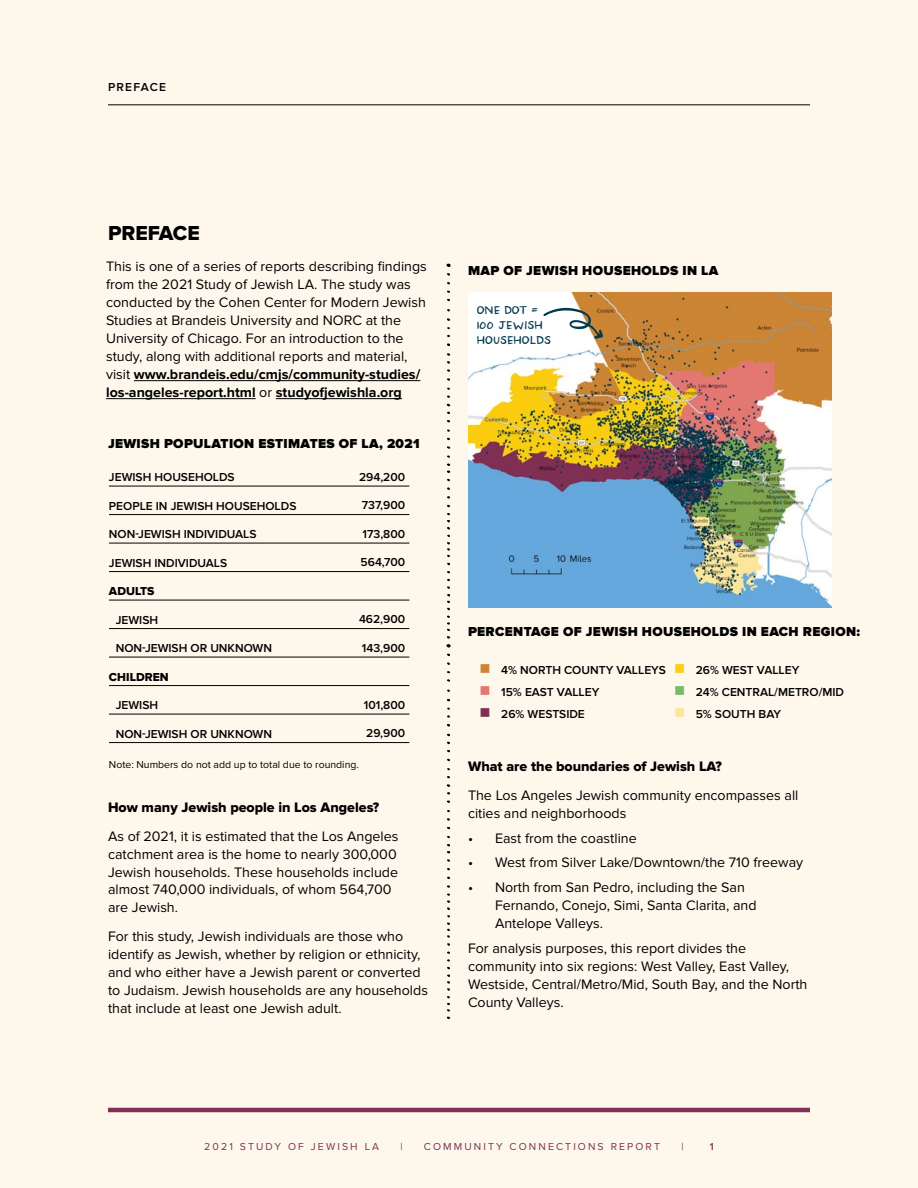
<style>
.page{position:relative;width:918px;height:1188px;background:#fef8ec}
.page>*{position:absolute;margin:0;border:0;box-sizing:border-box;transform-origin:0 0}
.t1{font:25.5px "The Perfect Match Small Sans";color:#003a50}
.t2{font:21px "Proxima Nova Extrabld";color:#000}
.t3{font:14.25px/18px "Proxima Nova";color:#000}
.t4{font:14.25px "Proxima Nova Extrabld";color:#000}
.t5{font:900 13.5px "Proxima Nova";letter-spacing:.025em;color:#000}
.t6{font:600 12px "Proxima Nova";color:#000}
.t7{font:12px "Proxima Nova Extrabld";color:#000}
.t8{font:600 12px "Proxima Nova";letter-spacing:.1em;color:#000}
.t9{font:10.5px "Proxima Nova";letter-spacing:.2em;color:#803055}
.t10{font:10.5px "Proxima Nova";color:#000}
.t11{font:600 10.5px "Proxima Nova";color:#803055}
.s1{font-weight:700}
.s2{color:#cc8530}
.s3{color:#e37871}
.s4{color:#803055}
.s5{color:#fbcd14}
.s6{color:#79b968}
.s7{color:#fce69c}
</style>
<div class="page">
<hr style="left:108px;top:1108px;width:702px;height:4px;background:#803055">
<hr style="left:108px;top:104px;width:702px;height:1px;background:#000">
<hr style="left:134px;top:380px;width:286px;height:1px;background:#000">
<hr style="left:106px;top:398px;width:150px;height:1px;background:#000">
<hr style="left:276px;top:398px;width:126px;height:1px;background:#000">
<hr style="left:109px;top:486px;width:300px;height:1px;background:#000">
<hr style="left:109px;top:514px;width:300px;height:1px;background:#000">
<hr style="left:109px;top:543px;width:300px;height:1px;background:#000">
<hr style="left:109px;top:571px;width:300px;height:1px;background:#000">
<hr style="left:109px;top:600px;width:300px;height:1px;background:#000">
<hr style="left:109px;top:628px;width:300px;height:1px;background:#000">
<hr style="left:109px;top:657px;width:300px;height:1px;background:#000">
<hr style="left:109px;top:685px;width:300px;height:1px;background:#000">
<hr style="left:109px;top:714px;width:300px;height:1px;background:#000">
<hr style="left:109px;top:742px;width:300px;height:1px;background:#000">
<svg style="left:447px;top:784px;width:4px;height:19px"></svg>
<svg style="left:447px;top:844px;width:3px;height:18px"></svg>
<svg style="left:447px;top:952px;width:3px;height:67px"></svg>
<svg style="left:447px;top:885px;width:3px;height:61px"></svg>
<svg style="left:447px;top:708px;width:3px;height:10px"></svg>
<svg style="left:446px;top:263px;width:5px;height:4px"></svg>
<svg style="left:447px;top:404px;width:4px;height:10px"></svg>
<svg style="left:447px;top:353px;width:3px;height:19px"></svg>
<svg style="left:447px;top:579px;width:3px;height:31px"></svg>
<svg style="left:447px;top:455px;width:3px;height:18px"></svg>
<svg style="left:446px;top:616px;width:5px;height:32px"></svg>
<svg style="left:447px;top:513px;width:3px;height:44px"></svg>
<svg style="left:447px;top:388px;width:3px;height:10px"></svg>
<img style="left:468px;top:292px;width:364px;height:315px">
<svg style="left:543px;top:297px;width:66px;height:45px;background:#ebd2b5"></svg>
<p class="t8" style="left:108px;top:80px;width:59px">PREFACE</p>
<h2 class="t2" style="left:108px;top:221px;width:93px">PREFACE</h2>
<p class="t3" style="left:106px;top:257px;width:322px">This is one of a series of reports describing findings from the 2021 Study of Jewish LA. The study was conducted by the Cohen Center for Modern Jewish Studies at Brandeis University and NORC at the University of Chicago. For an introduction to the study, along with additional reports and material, visit <span class="s1">www.brandeis.edu/cmjs/community-studies/ los-angeles-report.html</span> or <span class="s1">studyofjewishla.org</span></p>
<p class="t5" style="left:108px;top:436px;width:313px">JEWISH POPULATION ESTIMATES OF LA, 2021</p>
<p class="t6" style="left:109px;top:470px;width:127px">JEWISH HOUSEHOLDS</p>
<p class="t6" style="left:109px;top:499px;width:189px">PEOPLE IN JEWISH HOUSEHOLDS</p>
<p class="t6" style="left:109px;top:527px;width:149px">NON-JEWISH INDIVIDUALS</p>
<p class="t6" style="left:109px;top:556px;width:120px">JEWISH INDIVIDUALS</p>
<p class="t7" style="left:109px;top:584px;width:47px">ADULTS</p>
<p class="t6" style="left:116px;top:613px;width:44px">JEWISH</p>
<p class="t6" style="left:116px;top:641px;width:158px">NON-JEWISH OR UNKNOWN</p>
<p class="t7" style="left:109px;top:670px;width:61px">CHILDREN</p>
<p class="t6" style="left:116px;top:698px;width:44px">JEWISH</p>
<p class="t6" style="left:116px;top:727px;width:158px">NON-JEWISH OR UNKNOWN</p>
<p class="t6" style="left:359px;top:470px;width:48px">294,200</p>
<p class="t6" style="left:362px;top:498px;width:45px">737,900</p>
<p class="t6" style="left:363px;top:527px;width:44px">173,800</p>
<p class="t6" style="left:361px;top:555px;width:46px">564,700</p>
<p class="t6" style="left:359px;top:612px;width:48px">462,900</p>
<p class="t6" style="left:362px;top:641px;width:45px">143,900</p>
<p class="t6" style="left:364px;top:698px;width:43px">101,800</p>
<p class="t6" style="left:366px;top:726px;width:40px">29,900</p>
<p class="t5" style="left:468px;top:262px;width:252px">MAP OF JEWISH HOUSEHOLDS IN LA</p>
<h1 class="t1" style="left:477px;top:290px;width:63px">one dot =</h1>
<h1 class="t1" style="left:477px;top:305px;width:68px">100 jewish</h1>
<h1 class="t1" style="left:477px;top:320px;width:76px">households</h1>
<p class="t5" style="left:468px;top:623px;width:394px">PERCENTAGE OF JEWISH HOUSEHOLDS IN EACH REGION:</p>
<p class="t6" style="left:480px;top:663px;width:188px"><span class="s2">■</span> 4% NORTH COUNTY VALLEYS</p>
<p class="t6" style="left:480px;top:685px;width:121px"><span class="s3">■</span> 15% EAST VALLEY</p>
<p class="t6" style="left:480px;top:707px;width:107px"><span class="s4">■</span> 26% WESTSIDE</p>
<p class="t6" style="left:674px;top:663px;width:127px"><span class="s5">■</span> 26% WEST VALLEY</p>
<p class="t6" style="left:674px;top:685px;width:172px"><span class="s6">■</span> 24% CENTRAL/METRO/MID</p>
<p class="t6" style="left:674px;top:707px;width:109px"><span class="s7">■</span> 5% SOUTH BAY</p>
<p class="t10" style="left:109px;top:758px;width:251px">Note: Numbers do not add up to total due to rounding.</p>
<p class="t4" style="left:468px;top:758px;width:255px">What are the boundaries of Jewish LA?</p>
<p class="t3" style="left:468px;top:786px;width:332px">The Los Angeles Jewish community encompasses all cities and neighborhoods</p>
<p class="t3" style="left:468px;top:829px;width:170px">• East from the coastline</p>
<p class="t3" style="left:468px;top:854px;width:337px">• West from Silver Lake/Downtown/the 710 freeway</p>
<p class="t3" style="left:495px;top:879px;width:263px;text-indent:-27px">• North from San Pedro, including the San<br>Fernando, Conejo, Simi, Santa Clarita, and<br>Antelope Valleys.</p>
<p class="t3" style="left:468px;top:939px;width:341px">For analysis purposes, this report divides the community into six regions: West Valley, East Valley, Westside, Central/Metro/Mid, South Bay, and the North County Valleys.</p>
<p class="t4" style="left:108px;top:799px;width:273px">How many Jewish people in Los Angeles?</p>
<p class="t3" style="left:108px;top:827px;width:292px">As of 2021, it is estimated that the Los Angeles catchment area is the home to nearly 300,000<br>Jewish households. These households include almost 740,000 individuals, of whom 564,700 are Jewish.</p>
<p class="t3" style="left:108px;top:927px;width:321px">For this study, Jewish individuals are those who identify as Jewish, whether by religion or ethnicity, and who either have a Jewish parent or converted to Judaism. Jewish households are any households that include at least one Jewish adult.</p>
<p class="t9" style="left:204px;top:1140px;width:176px">2021 STUDY OF JEWISH LA</p>
<p class="t9" style="left:400px;top:1140px;width:4px">|</p>
<p class="t9" style="left:424px;top:1140px;width:238px">COMMUNITY CONNECTIONS REPORT</p>
<p class="t9" style="left:681px;top:1140px;width:4px">|</p>
<p class="t11" style="left:710px;top:1140px;width:5px">1</p>
</div>
